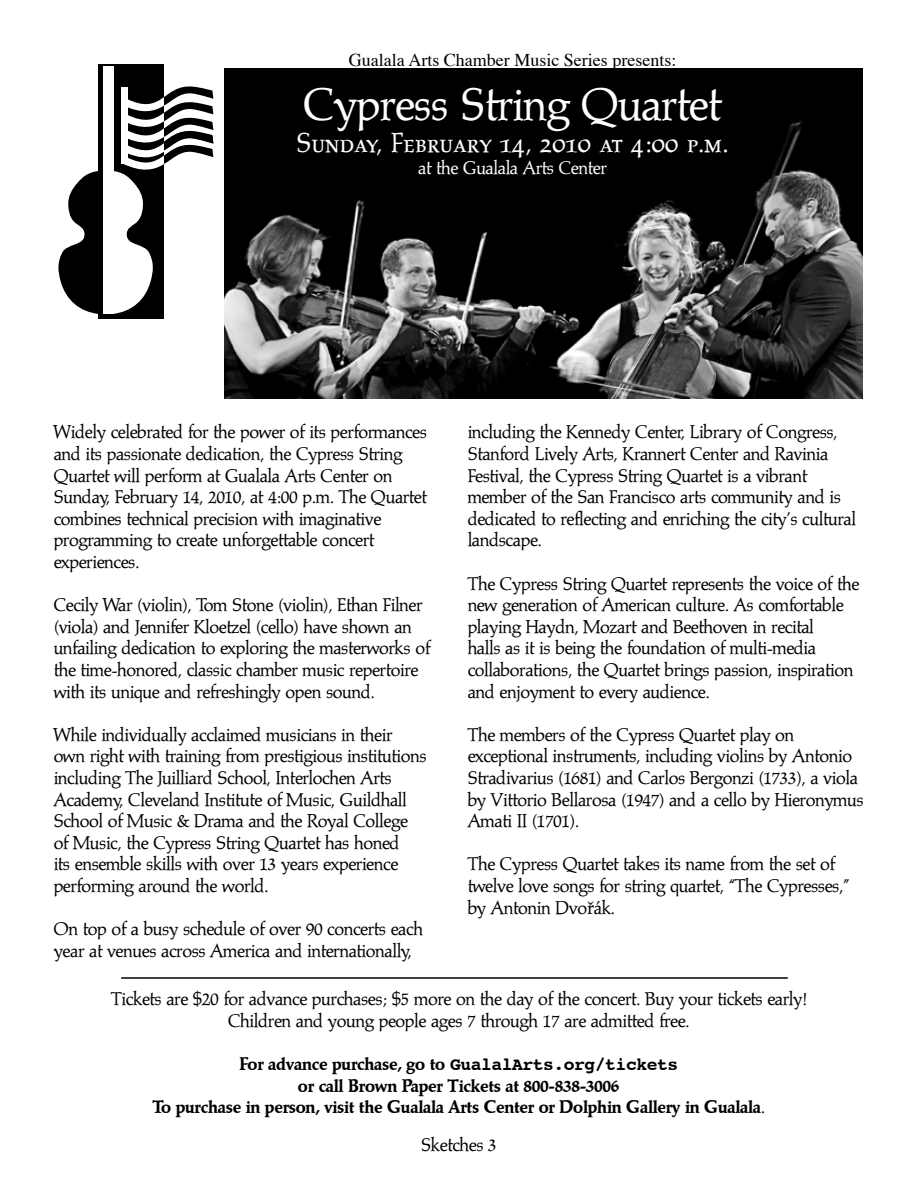
<style>
.page{position:relative;width:918px;height:1188px;background:#fff}
.page>*{position:absolute;margin:0;border:0;box-sizing:border-box;transform-origin:0 0}
.t1{font:45px "Palmer Normal";color:#fff}
.t2{font:27px "Palmer Caps Old Normal";letter-spacing:-.005em;color:#fff}
.t3{font:18px/21.6px "Palmer Normal";color:#000}
.t4{font:700 18px/21.6px "Palmer";color:#000;text-align:center}
.t5{font:18px "Times";color:#000}
.t6{font:18px "Palmer Normal";color:#fff}
.s1{font-family:"Palatino"}
.s2{font-family:"Courier"}
.s3{font-family:"Palmer Normal";font-weight:400}
</style>
<div class="page">
<hr style="left:121px;top:977px;width:667px;height:2px;background:#000">
<img style="left:224px;top:69px;width:638px;height:329px">
<div style="left:99px;top:64px;width:65px;height:254px;background:#000"></div>
<div style="left:103px;top:67px;width:10px;height:247px;background:#fff"></div>
<svg style="left:58px;top:171px;width:41px;height:143px"></svg>
<svg style="left:113px;top:84px;width:100px;height:230px"></svg>
<p class="t5" style="left:349px;top:43px;width:329px">Gualala Arts Chamber Music Series presents:</p>
<h1 class="t1" style="left:304px;top:79px;width:418px">Cypress String Quartet</h1>
<h2 class="t2" style="left:297px;top:128px;width:434px">Sunday, February 14, 2010 at 4:00 p.m.</h2>
<p class="t6" style="left:419px;top:157px;width:190px">at the Gualala Arts Center</p>
<p class="t3" style="left:54px;top:422px;width:374px">Widely celebrated for the power of its performances and its passionate dedication, the Cypress String Quartet will perform at Gualala Arts Center on Sunday, February 14, 2010, at 4:00 p.m. The Quartet combines technical precision with imaginative programming to create unforgettable concert experiences.</p>
<p class="t3" style="left:54px;top:594px;width:378px">Cecily War (violin), Tom Stone (violin), Ethan Filner (viola) and Jennifer Kloetzel (cello) have shown an unfailing dedication to exploring the masterworks of the time-honored, classic chamber music repertoire with its unique and refreshingly open sound.</p>
<p class="t3" style="left:54px;top:724px;width:374px">While individually acclaimed musicians in their own right with training from prestigious institutions including The Juilliard School, Interlochen Arts Academy, Cleveland Institute of Music, Guildhall School of Music &amp; Drama and the Royal College of Music, the Cypress String Quartet has honed<br>its ensemble skills with over 13 years experience performing around the world.</p>
<p class="t3" style="left:54px;top:918px;width:371px">On top of a busy schedule of over 90 concerts each year at venues across America and internationally,</p>
<p class="t3" style="left:468px;top:422px;width:390px">including the Kennedy Center, Library of Congress, Stanford Lively Arts, Krannert Center and Ravinia Festival, the Cypress String Quartet is a vibrant member of the San Francisco arts community and is dedicated to reflecting and enriching the city’s cultural landscape.</p>
<p class="t3" style="left:468px;top:573px;width:393px">The Cypress String Quartet represents the voice of the new generation of American culture. As comfortable playing Haydn, Mozart and Beethoven in recital<br>halls as it is being the foundation of multi-media collaborations, the Quartet brings passion, inspiration and enjoyment to every audience.</p>
<p class="t3" style="left:468px;top:724px;width:397px">The members of the Cypress Quartet play on exceptional instruments, including violins by Antonio Stradivarius (1681) and Carlos Bergonzi (1733), a viola by Vittorio Bellarosa (1947) and a cello by Hieronymus Amati II (1701).</p>
<p class="t3" style="left:468px;top:854px;width:383px">The Cypress Quartet takes its name from the set of twelve love songs for string quartet, “The Cypresses,” by Antonin Dvo<span class="s1">ř</span>ák.</p>
<p class="t3" style="left:112px;top:989px;width:696px;text-align:center">Tickets are $20 for advance purchases; $5 more on the day of the concert. Buy your tickets early!<br>Children and young people ages 7 through 17 are admitted free.</p>
<p class="t4" style="left:153px;top:1053px;width:614px">For advance purchase, go to <span class="s2">GualalArts.org/tickets<br></span>or call Brown Paper Tickets at 800-838-3006<br>To purchase in person, visit the Gualala Arts Center or Dolphin Gallery in Gualala<span class="s3">.</span></p>
<p class="t3" style="left:422px;top:1134px;width:77px">Sketches 3</p>
</div>
